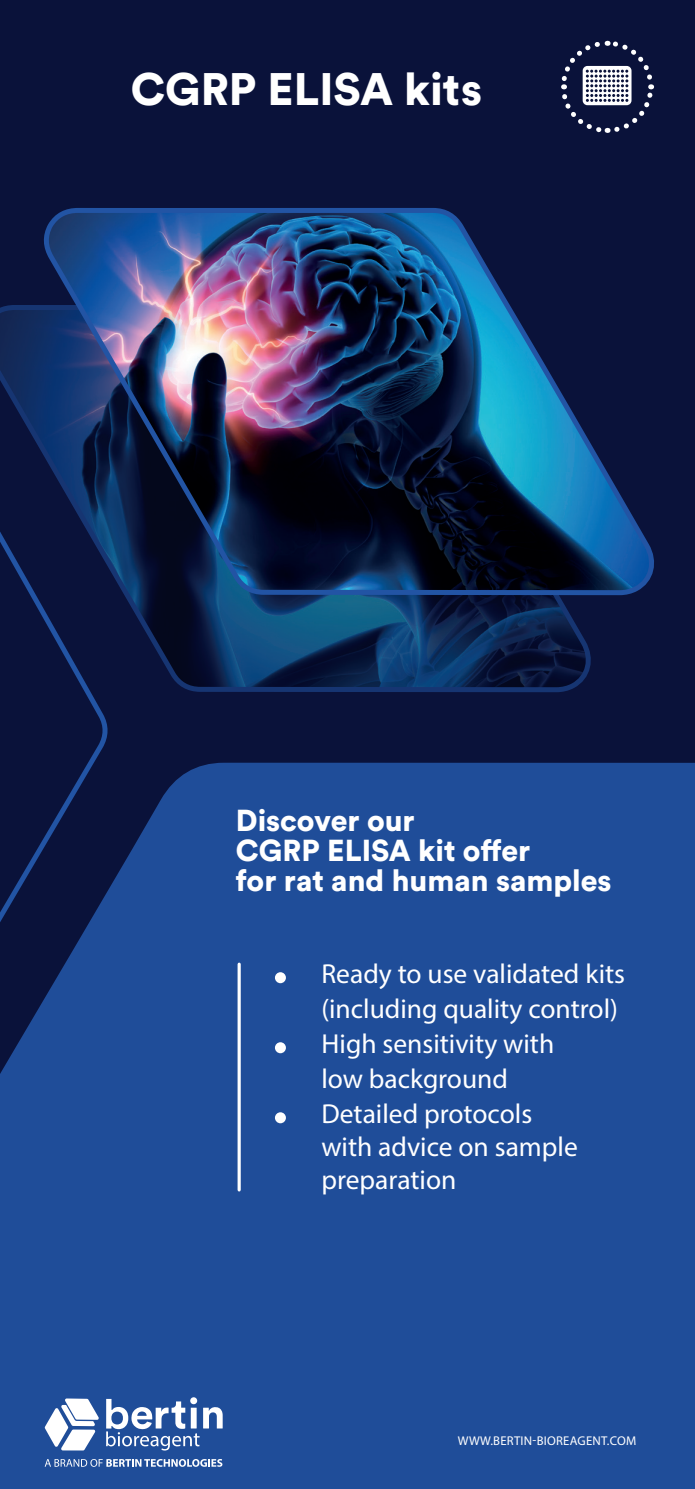
<style>
.page{position:relative;width:695px;height:1489px;background:#fff}
.page>*{position:absolute;margin:0;border:0;box-sizing:border-box;transform-origin:0 0}
.t1{font:900 45px "Circular Std";color:#fff}
.t2{font:900 30px "Circular Std";color:#fff}
.t3{font:27.5px/35px "Myriad Pro";color:#fff}
.t4{font:12.75px "Myriad Pro";letter-spacing:.02em;color:#fff}
</style>
<div class="page">
<div style="left:0;top:0;width:694px;height:1488px;background:#0a123a"></div>
<svg style="left:0;top:305px;width:591px;height:388px"></svg>
<img style="left:45px;top:208px;width:609px;height:389px">
<svg style="left:0;top:372px;width:113px;height:390px"></svg>
<div style="left:0;top:762px;width:694px;height:726px;background:#1f4d99"></div>
<div style="left:275px;top:972px;width:11px;height:11px;background:#fff;border-radius:50%"></div>
<div style="left:275px;top:1042px;width:11px;height:11px;background:#fff;border-radius:50%"></div>
<div style="left:275px;top:1112px;width:11px;height:11px;background:#fff;border-radius:50%"></div>
<svg style="left:237px;top:964px;width:4px;height:225px"></svg>
<svg style="left:561px;top:40px;width:93px;height:93px"></svg>
<svg style="left:106px;top:1398px;width:117px;height:52px;background:#6383b8"></svg>
<svg style="left:45px;top:1398px;width:54px;height:52px;background:#a6b8d6"></svg>
<svg style="left:45px;top:1458px;width:177px;height:8px"></svg>
<p class="t1" style="left:131px;top:59px;width:353px">CGRP ELISA kits</p>
<p class="t2" style="left:236px;top:800px;width:180px">Discover our</p>
<p class="t2" style="left:236px;top:830px;width:296px">CGRP ELISA kit offer</p>
<p class="t2" style="left:236px;top:860px;width:377px">for rat and human samples</p>
<p class="t3" style="left:321px;top:956px;width:305px">Ready to use validated kits (including quality control)</p>
<p class="t3" style="left:321px;top:1026px;width:234px">High sensitivity with</p>
<p class="t3" style="left:321px;top:1061px;width:188px">low background</p>
<p class="t3" style="left:321px;top:1096px;width:212px">Detailed protocols</p>
<p class="t3" style="left:321px;top:1130px;width:258px;line-height:33px">with advice on sample preparation</p>
<p class="t4" style="left:457px;top:1432px;width:180px">WWW.BERTIN-BIOREAGENT.COM</p>
</div>
